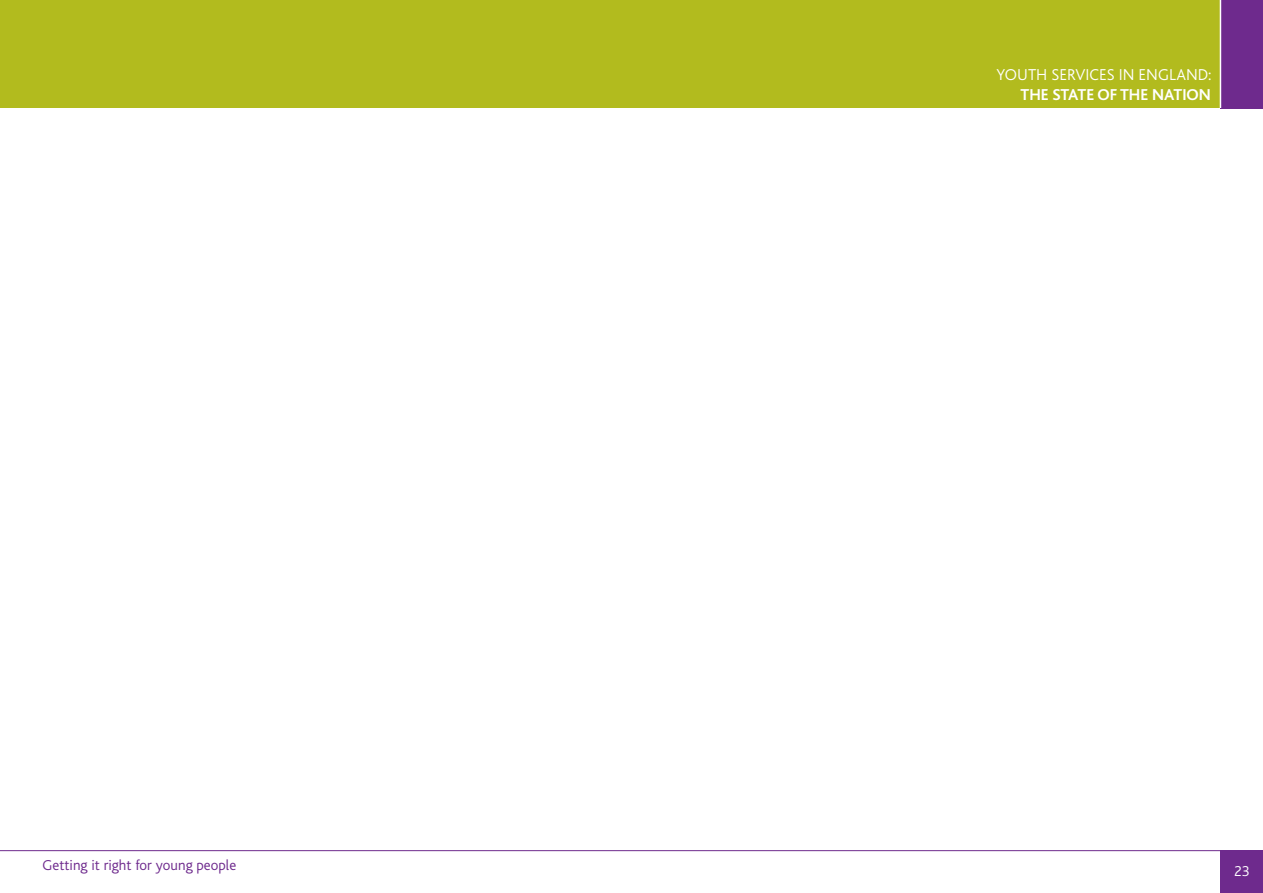
<style>
.page{position:relative;width:1263px;height:893px;background:#fff}
.page>*{position:absolute;margin:0;border:0;box-sizing:border-box;transform-origin:0 0}
.t1{font:300 16.5px "Bliss Icelandic";color:#fff}
.t2{font:700 16.5px "Bliss Icelandic";color:#fff}
.t3{font:300 15px "Bliss Icelandic";color:#6e2a8d}
.t4{font:300 15px "Bliss Icelandic";color:#fff}
</style>
<div class="page">
<div style="left:0;top:0;width:1263px;height:108px;background:#b2bb1e"></div>
<div style="left:1220px;top:850px;width:43px;height:43px;background:#6e2a8d"></div>
<div style="left:1220px;top:0;width:43px;height:108px;background:#6e2a8d"></div>
<hr style="left:1220px;top:0;width:1px;height:108px;background:#fff">
<hr style="left:0;top:850px;width:1263px;height:1px;background:#6e2a8d">
<p class="t3" style="left:43px;top:858px;width:195px">GETTING IT RIGHT FOR YOUNG PEOPLE</p>
<p class="t1" style="left:996px;top:66px;width:216px">YOUTH SERVICES IN ENG LAND:</p>
<p class="t2" style="left:1020px;top:86px;width:189px">THE STATE OF THE NATION</p>
<p class="t4" style="left:1234px;top:863px;width:17px">23</p>
</div>
